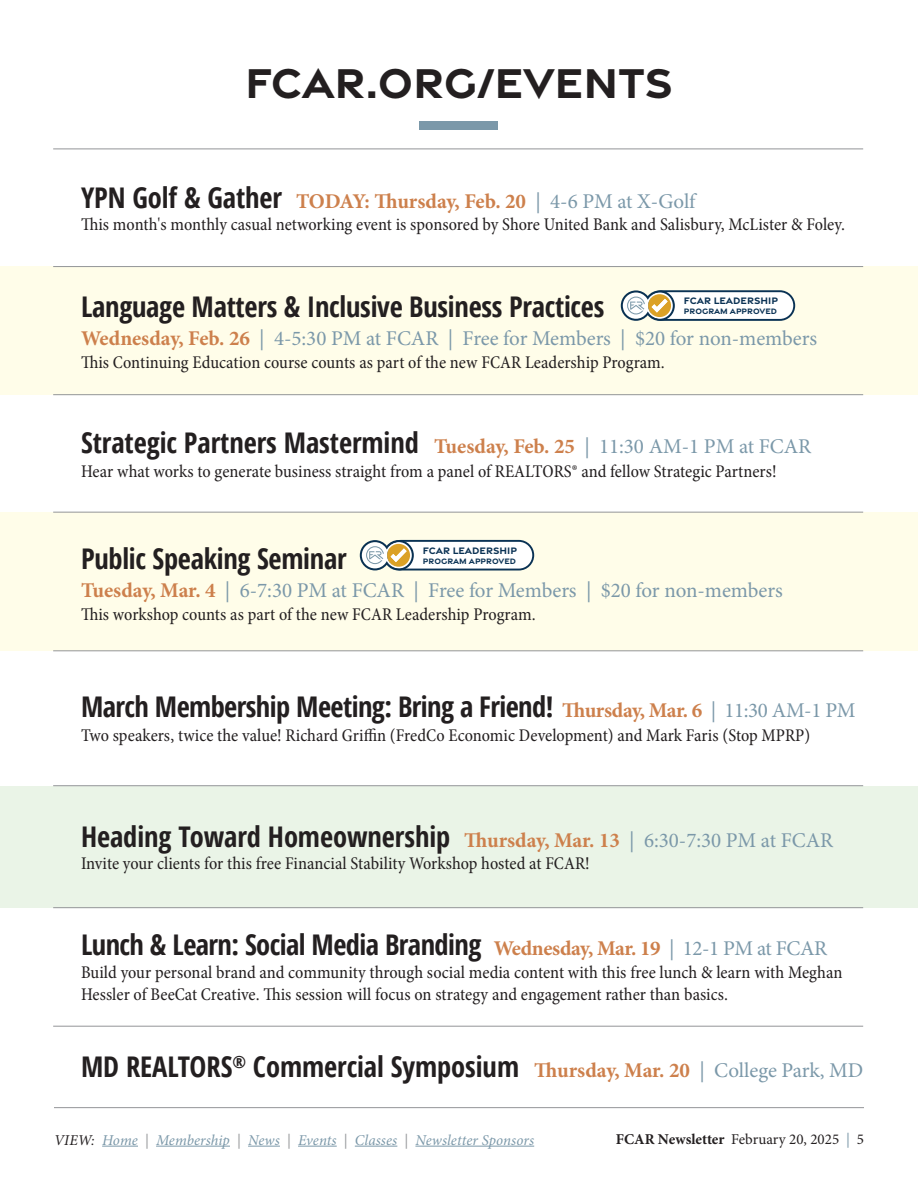
<style>
.page{position:relative;width:918px;height:1188px;background:#fff}
.page>*{position:absolute;margin:0;border:0;box-sizing:border-box;transform-origin:0 0}
.t1{font:700 45px "Gravesend Sans";color:#231f20}
.t2{font:700 condensed 28.5px "Open Sans";letter-spacing:-.01em;color:#231f20}
.t3{font:21px "Minion Pro";letter-spacing:-.005em;color:#7b98a9}
.t4{font:700 21px "Minion Pro";letter-spacing:-.01em;color:#cd804c}
.t5{font:condensed 18px/22.5px "Minion Pro";color:#231f20}
.t6{font:italic 15px "Minion Pro";letter-spacing:.005em;color:#7b98a9}
.t7{font:15px "Minion Pro";color:#231f20}
.t8{font:700 10.2px "Gravesend Sans";color:#0a3254}
.t9{font:700 8.55px "Gravesend Sans";color:#0a3254}
.s1{font-family:"Open Sans";font-stretch:condensed;font-size:28.5px;color:#231f20}
.s2{font-weight:400;color:#7b98a9}
.s3{font-weight:700;color:#cd804c}
.s4{font-family:"Minion Pro";font-stretch:normal;font-size:21px;color:#cd804c}
.s5{font-family:"Minion Pro";font-weight:400;font-stretch:normal;font-size:21px;color:#7b98a9}
.s6{color:#231f20}
.s7{color:#939598}
.s8{font-weight:700}
.s9{color:#7b98a9}
</style>
<div class="page">
<hr style="left:54px;top:1107px;width:810px;height:1px;background:#939598">
<hr style="left:102px;top:1146px;width:36px;height:1px;background:#7b98a9">
<hr style="left:156px;top:1146px;width:74px;height:1px;background:#7b98a9">
<hr style="left:248px;top:1146px;width:32px;height:1px;background:#7b98a9">
<hr style="left:298px;top:1146px;width:39px;height:1px;background:#7b98a9">
<hr style="left:355px;top:1146px;width:42px;height:1px;background:#7b98a9">
<hr style="left:415px;top:1146px;width:119px;height:1px;background:#7b98a9">
<div style="left:0;top:786px;width:918px;height:121px;background:#eaf4e7"></div>
<div style="left:0;top:266px;width:918px;height:128px;background:#fffde9"></div>
<div style="left:0;top:512px;width:918px;height:139px;background:#fffde9"></div>
<hr style="left:53px;top:266px;width:810px;height:1px;background:#939598">
<hr style="left:53px;top:512px;width:810px;height:1px;background:#939598">
<hr style="left:53px;top:394px;width:810px;height:1px;background:#939598">
<hr style="left:53px;top:651px;width:810px;height:1px;background:#939598">
<hr style="left:53px;top:907px;width:810px;height:1px;background:#939598">
<hr style="left:53px;top:1026px;width:810px;height:1px;background:#939598">
<hr style="left:53px;top:785px;width:810px;height:1px;background:#939598">
<div style="left:420px;top:121px;width:78px;height:9px;background:#7b98a9"></div>
<hr style="left:53px;top:149px;width:810px;height:1px;background:#939598">
<div style="left:648px;top:291px;width:146px;height:29px;background:#fff;border-radius:14px"></div>
<div style="left:647px;top:290px;width:148px;height:31px;border:2px solid #0a3254;border-radius:14px"></div>
<svg style="left:621px;top:290px;width:54px;height:31px"></svg>
<div style="left:387px;top:541px;width:146px;height:29px;background:#fff;border-radius:14px"></div>
<div style="left:386px;top:540px;width:148px;height:31px;border:2px solid #0a3254;border-radius:14px"></div>
<svg style="left:360px;top:540px;width:54px;height:31px"></svg>
<h1 class="t1" style="left:245px;top:53px;width:429px">FCAR.ORG/EVENTS</h1>
<p class="t4" style="left:81px;top:186px;width:616px"><span class="s1">YPN Golf &amp; Gather</span> TODAY: Thursday, Feb. 20 <span class="s2">| 4-6 PM at X-Golf</span></p>
<p class="t5" style="left:81px;top:213px;width:765px">This month's monthly casual networking event is sponsored by Shore United Bank and Salisbury, McLister &amp; Foley.</p>
<h2 class="t2" style="left:81px;top:286px;width:525px">Language Matters &amp; Inclusive Business Practices</h2>
<p class="t3" style="left:81px;top:324px;width:738px"><span class="s3">Wednesday, Feb. 26</span> | 4-5:30 PM at FCAR | Free for Members | $20 for non-members</p>
<p class="t5" style="left:81px;top:351px;width:585px">This Continuing Education course counts as part of the new FCAR Leadership Program.</p>
<p class="t8" style="left:684px;top:294px;width:96px">FCAR LEADERSHIP</p>
<p class="t9" style="left:684px;top:306px;width:95px">PROGRAM APPROVED</p>
<h2 class="t2" style="left:81px;top:422px;width:732px">Strategic Partners Mastermind <span class="s4">Tuesday, Feb. 25</span> <span class="s5">| 11:30 AM-1 PM at FCAR</span></h2>
<p class="t5" style="left:81px;top:460px;width:697px">Hear what works to generate business straight from a panel of REALTORS® and fellow Strategic Partners!</p>
<p class="t8" style="left:423px;top:543px;width:96px">FCAR LEADERSHIP</p>
<p class="t9" style="left:423px;top:555px;width:95px">PROGRAM APPROVED</p>
<h2 class="t2" style="left:81px;top:539px;width:267px">Public Speaking Seminar</h2>
<p class="t3" style="left:81px;top:577px;width:703px"><span class="s3">Tuesday, Mar. 4</span> | 6-7:30 PM at FCAR | Free for Members | $20 for non-members</p>
<p class="t5" style="left:81px;top:603px;width:456px">This workshop counts as part of the new FCAR Leadership Program.</p>
<h2 class="t2" style="left:81px;top:687px;width:776px">March Membership Meeting: Bring a Friend! <span class="s4">Thursday, Mar. 6</span> <span class="s5">| 11:30 AM-1 PM</span></h2>
<p class="t5" style="left:81px;top:725px;width:731px">Two speakers, twice the value! Richard Griffin (FredCo Economic Development) and Mark Faris (Stop MPRP)</p>
<h2 class="t2" style="left:81px;top:817px;width:754px">Heading Toward Homeownership <span class="s4">Thursday, Mar. 13</span> <span class="s5">| 6:30-7:30 PM at FCAR</span></h2>
<p class="t5" style="left:81px;top:853px;width:510px">Invite your clients for this free Financial Stability Workshop hosted at FCAR!</p>
<h2 class="t2" style="left:81px;top:925px;width:748px">Lunch &amp; Learn: Social Media Branding <span class="s4">Wednesday, Mar. 19</span> <span class="s5">| 12-1 PM at FCAR</span></h2>
<p class="t5" style="left:81px;top:961px;width:763px">Build your personal brand and community through social media content with this free lunch &amp; learn with Meghan<br>Hessler of BeeCat Creative. This session will focus on strategy and engagement rather than basics.</p>
<h2 class="t2" style="left:81px;top:1047px;width:784px">MD REALTORS<sup>®</sup> Commercial Symposium <span class="s4">Thursday, Mar. 20</span> <span class="s5">| College Park, MD</span></h2>
<p class="t6" style="left:54px;top:1130px;width:482px"><span class="s6">VIEW:</span> Home <span class="s7">|</span> Membership <span class="s7">|</span> News <span class="s7">|</span> Events <span class="s7">|</span> Classes <span class="s7">|</span> Newsletter Sponsors</p>
<p class="t7" style="left:616px;top:1129px;width:250px"><span class="s8">FCAR Newsletter</span> February 20, 2025 <span class="s9">|</span> 5</p>
</div>
